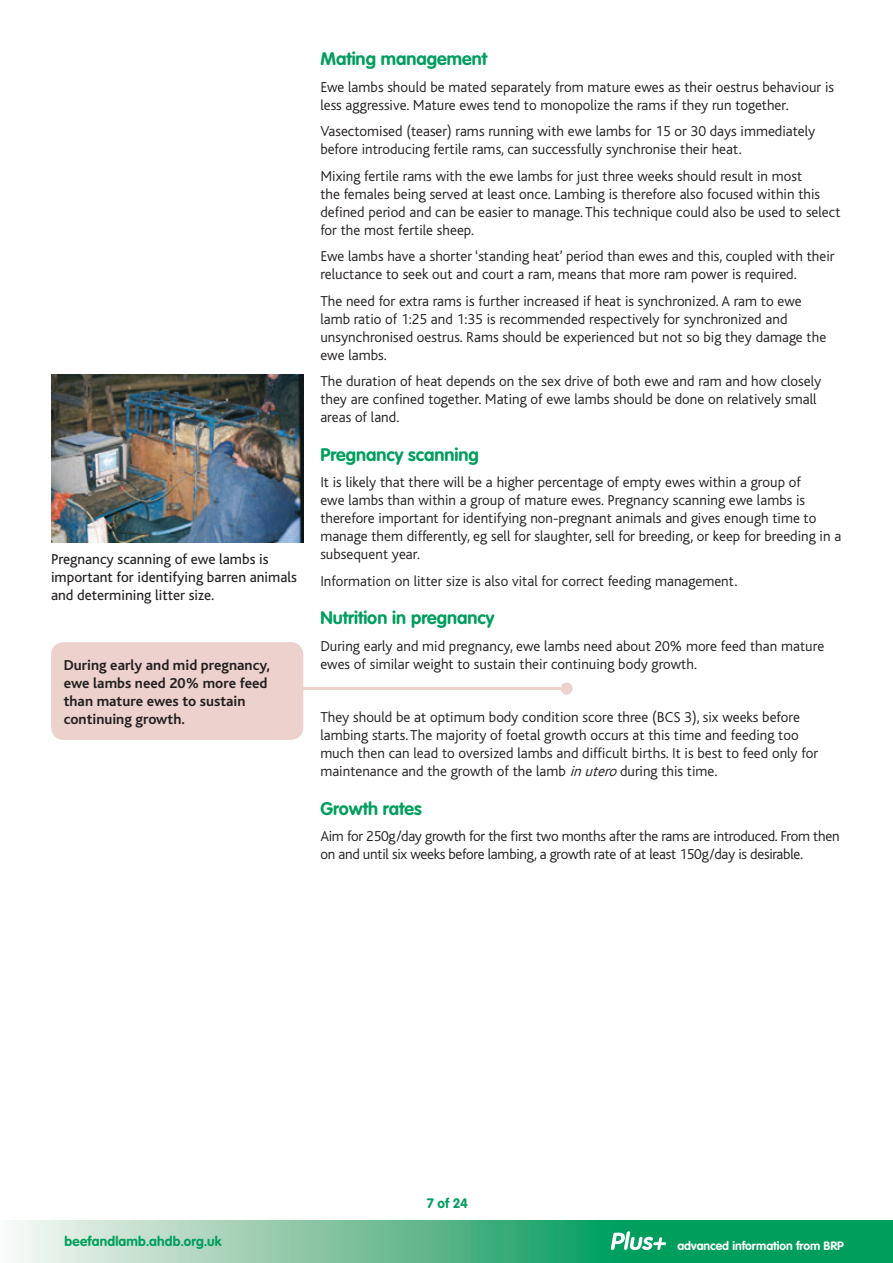
<style>
.page{position:relative;width:893px;height:1263px;background:#fff}
.page>*{position:absolute;margin:0;border:0;box-sizing:border-box;transform-origin:0 0}
.t1{font:700 18px "VAG Rounded";color:#009e5d}
.t2{font:300 15px/18px "Bliss";color:#231f20}
.t3{font:300 15px/18px "Bliss";letter-spacing:-.02em;color:#231f20}
.t4{font:700 15px/18px "Bliss";color:#231f20}
.t5{font:15px/18px "Bliss";color:#231f20}
.t6{font:700 13.5px "VAG Rounded";letter-spacing:.015em;color:#009e5d}
.t7{font:700 12px "VAG Rounded";color:#fff}
.s1{font-style:italic}
</style>
<div class="page">
<svg style="left:14px;top:1220px;width:879px;height:43px;background:#5dbb90"></svg>
<svg style="left:611px;top:1231px;width:55px;height:19px"></svg>
<hr style="left:174px;top:687px;width:393px;height:3px;background:#edd1cd">
<div style="left:561px;top:682px;width:12px;height:12px;background:#edd1cd;border-radius:50%"></div>
<div style="left:51px;top:642px;width:252px;height:98px;background:#edd1cd;border-radius:13px"></div>
<img style="left:51px;top:374px;width:252px;height:168px">
<p class="t5" style="left:51px;top:551px;width:247px">Pregnancy scanning of ewe lambs is important for identifying barren animals and determining litter size.</p>
<p class="t4" style="left:64px;top:656px;width:208px">During early and mid pregnancy, ewe lambs need 20% more feed than mature ewes to sustain continuing growth.</p>
<p class="t1" style="left:320px;top:48px;width:168px">Mating management</p>
<p class="t2" style="left:320px;top:78px;width:515px">Ewe lambs should be mated separately from mature ewes as their oestrus behaviour is less aggressive. Mature ewes tend to monopolize the rams if they run together.</p>
<p class="t2" style="left:320px;top:122px;width:496px">Vasectomised (teaser) rams running with ewe lambs for 15 or 30 days immediately before introducing fertile rams, can successfully synchronise their heat.</p>
<p class="t2" style="left:320px;top:167px;width:522px">Mixing fertile rams with the ewe lambs for just three weeks should result in most<br>the females being served at least once. Lambing is therefore also focused within this defined period and can be easier to manage. This technique could also be used to select for the most fertile sheep.</p>
<p class="t2" style="left:320px;top:247px;width:516px">Ewe lambs have a shorter ‘standing heat’ period than ewes and this, coupled with their reluctance to seek out and court a ram, means that more ram power is required.</p>
<p class="t2" style="left:320px;top:292px;width:507px">The need for extra rams is further increased if heat is synchronized. A ram to ewe lamb ratio of 1:25 and 1:35 is recommended respectively for synchronized and unsynchronised oestrus. Rams should be experienced but not so big they damage the ewe lambs.</p>
<p class="t2" style="left:320px;top:372px;width:502px">The duration of heat depends on the sex drive of both ewe and ram and how closely they are confined together. Mating of ewe lambs should be done on relatively small areas of land.</p>
<p class="t1" style="left:320px;top:444px;width:160px">Pregnancy scanning</p>
<p class="t2" style="left:320px;top:474px;width:522px">It is likely that there will be a higher percentage of empty ewes within a group of<br>ewe lambs than within a group of mature ewes. Pregnancy scanning ewe lambs is therefore important for identifying non-pregnant animals and gives enough time to manage them differently, eg sell for slaughter, sell for breeding, or keep for breeding in a subsequent year.</p>
<p class="t2" style="left:320px;top:572px;width:418px">Information on litter size is also vital for correct feeding management.</p>
<p class="t1" style="left:320px;top:607px;width:175px">Nutrition in pregnancy</p>
<p class="t2" style="left:320px;top:637px;width:505px">During early and mid pregnancy, ewe lambs need about 20% more feed than mature ewes of similar weight to sustain their continuing body growth.</p>
<p class="t2" style="left:320px;top:708px;width:499px">They should be at optimum body condition score three (BCS 3), six weeks before lambing starts. The majority of foetal growth occurs at this time and feeding too much then can lead to oversized lambs and difficult births. It is best to feed only for maintenance and the growth of the lamb <span class="s1">inutero</span>during this time.</p>
<p class="t1" style="left:320px;top:798px;width:103px">Growth rates</p>
<p class="t3" style="left:320px;top:827px;width:521px">Aim for 250g/day growth for the first two months after the rams are introduced. From then on and until six weeks before lambing, a growth rate of at least 150g/day is desirable.</p>
<p class="t6" style="left:65px;top:1233px;width:159px">beefandlamb.ahdb.org.uk</p>
<p class="t6" style="left:427px;top:1195px;width:43px">7 of 24</p>
<p class="t7" style="left:677px;top:1239px;width:168px">advanced information from BRP</p>
</div>
